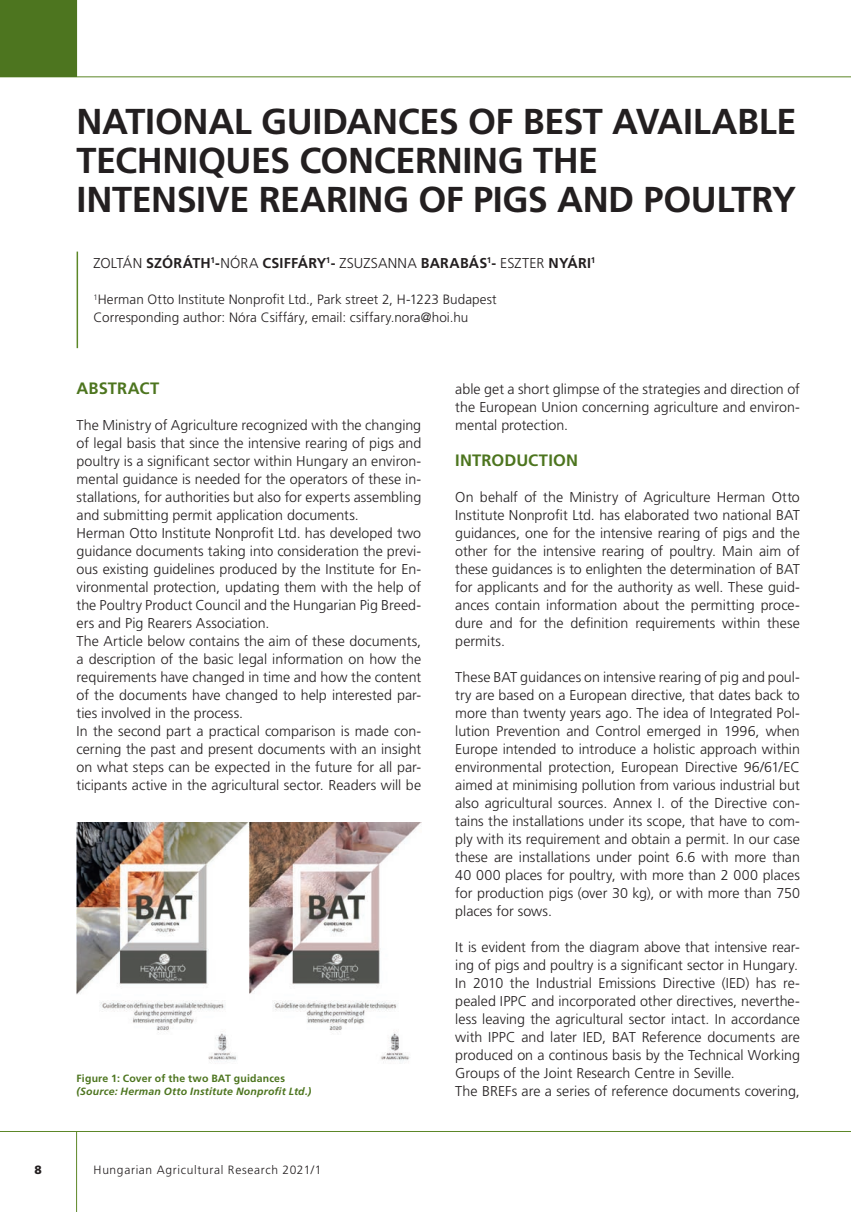
<style>
.page{position:relative;width:851px;height:1212px;background:#fff}
.page>*{position:absolute;margin:0;border:0;box-sizing:border-box;transform-origin:0 0}
.t1{font:700 36px/39px "Frutiger QS";letter-spacing:-.01em;color:#231f20}
.t2{font:700 16.5px "Frutiger QS";letter-spacing:.01em;color:#4d751f}
.t3{font:300 14.25px/18px "Frutiger QS";color:#231f20;text-align:justify}
.t4{font:700 14.25px "Frutiger QS";letter-spacing:.015em;color:#231f20}
.t5{font:300 13.5px/18px "Frutiger QS";letter-spacing:.005em;color:#231f20}
.t6{font:300 12px "Frutiger QS";letter-spacing:.055em;color:#231f20}
.t7{font:900 12px "Frutiger QS";color:#231f20}
.t8{font:italic 700 10.5px "Frutiger QS";letter-spacing:.02em;color:#4d751f}
.t9{font:700 10.5px "Frutiger QS";letter-spacing:.015em;color:#4d751f}
.s1{font-weight:300}
</style>
<div class="page">
<hr style="left:0;top:76px;width:850px;height:1px;background:#5c8727">
<hr style="left:0;top:1131px;width:850px;height:1px;background:#5c8727">
<hr style="left:76px;top:1131px;width:1px;height:81px;background:#5c8727">
<div style="left:0;top:0;width:77px;height:77px;background:#4d751f"></div>
<hr style="left:77px;top:252px;width:1px;height:96px;background:#5c8727">
<img style="left:77px;top:822px;width:344px;height:241px">
<h1 class="t1" style="left:77px;top:102px;width:721px">NATIONAL GUIDANCES OF BEST AVAILABLE<br>TECHNIQUES CONCERNING THE<br>INTENSIVE REARING OF PIGS AND POULTRY</h1>
<p class="t4" style="left:94px;top:255px;width:503px"><span class="s1">ZOLTÁN</span> SZÓRÁTH<sup>1</sup>-<span class="s1">NÓRA</span> CSIFFÁRY<sup>1</sup>- <span class="s1">ZSUZSANNA</span> BARABÁS<sup>1</sup>- <span class="s1">ESZTER</span> NYÁRI<sup>1</sup></p>
<p class="t5" style="left:94px;top:290px;width:404px"><sup>1</sup>Herman Otto Institute Nonprofit Ltd., Park street 2, H-1223 Budapest<br>Corresponding author: Nóra Csiffáry, email: csiffary.nora@hoi.hu</p>
<p class="t2" style="left:77px;top:379px;width:84px">ABSTRACT</p>
<p class="t3" style="left:77px;top:416px;width:346px;text-align:left">The Ministry of Agriculture recognized with the changing of legal basis that since the intensive rearing of pigs and poultry is a significant sector within Hungary an environ&shy;mental guidance is needed for the operators of these in&shy;stallations, for authorities but also for experts assembling and submitting permit application documents.<br>Herman Otto Institute Nonprofit Ltd. has developed two guidance documents taking into consideration the previ&shy;ous existing guidelines produced by the Institute for En&shy;vironmental protection, updating them with the help of the Poultry Product Council and the Hungarian Pig Breed&shy;ers and Pig Rearers Association.<br>The Article below contains the aim of these documents, a description of the basic legal information on how the requirements have changed in time and how the content of the documents have changed to help interested par&shy;ties involved in the process.<br>In the second part a practical comparison is made con&shy;cerning the past and present documents with an insight on what steps can be expected in the future for all par&shy;ticipants active in the agricultural sector. Readers will be</p>
<p class="t9" style="left:77px;top:1072px;width:210px">Figure 1: Cover of the two BAT guidances</p>
<p class="t8" style="left:77px;top:1085px;width:236px">(Source: Herman Otto Institute Nonprofit Ltd.)</p>
<p class="t7" style="left:35px;top:1163px;width:9px">8</p>
<p class="t6" style="left:94px;top:1163px;width:229px">Hungarian Agricultural Research 2021/1</p>
<p class="t3" style="left:455px;top:380px;width:346px">able get a short glimpse of the strategies and direction of the European Union concerning agriculture and environ&shy;mental protection.</p>
<p class="t2" style="left:455px;top:451px;width:124px">INTRODUCTION</p>
<p class="t3" style="left:455px;top:488px;width:346px">On behalf of the Ministry of Agriculture Herman Otto Institute Nonprofit Ltd. has elaborated two national BAT guidances, one for the intensive rearing of pigs and the other for the intensive rearing of poultry. Main aim of these guidances is to enlighten the determination of BAT for applicants and for the authority as well. These guid&shy;ances contain information about the permitting proce&shy;dure and for the definition requirements within these permits.</p>
<p class="t3" style="left:455px;top:668px;width:346px">These BAT guidances on intensive rearing of pig and poul&shy;try are based on a European directive, that dates back to more than twenty years ago. The idea of Integrated Pol&shy;lution Prevention and Control emerged in 1996, when Europe intended to introduce a holistic approach within environmental protection, European Directive 96/61/EC aimed at minimising pollution from various industrial but also agricultural sources. Annex I. of the Directive con&shy;tains the installations under its scope, that have to com&shy;ply with its requirement and obtain a permit. In our case these are installations under point 6.6 with more than 40 000 places for poultry, with more than 2 000 places for production pigs (over 30 kg), or with more than 750 places for sows.</p>
<p class="t3" style="left:455px;top:938px;width:346px;text-align:left">It is evident from the diagram above that intensive rear&shy;ing of pigs and poultry is a significant sector in Hungary.<br>In 2010 the Industrial Emissions Directive (IED) has re&shy;pealed IPPC and incorporated other directives, neverthe&shy;less leaving the agricultural sector intact. In accordance with IPPC and later IED, BAT Reference documents are produced on a continous basis by the Technical Working Groups of the Joint Research Centre in Seville.<br>The BREFs are a series of reference documents covering,</p>
</div>
